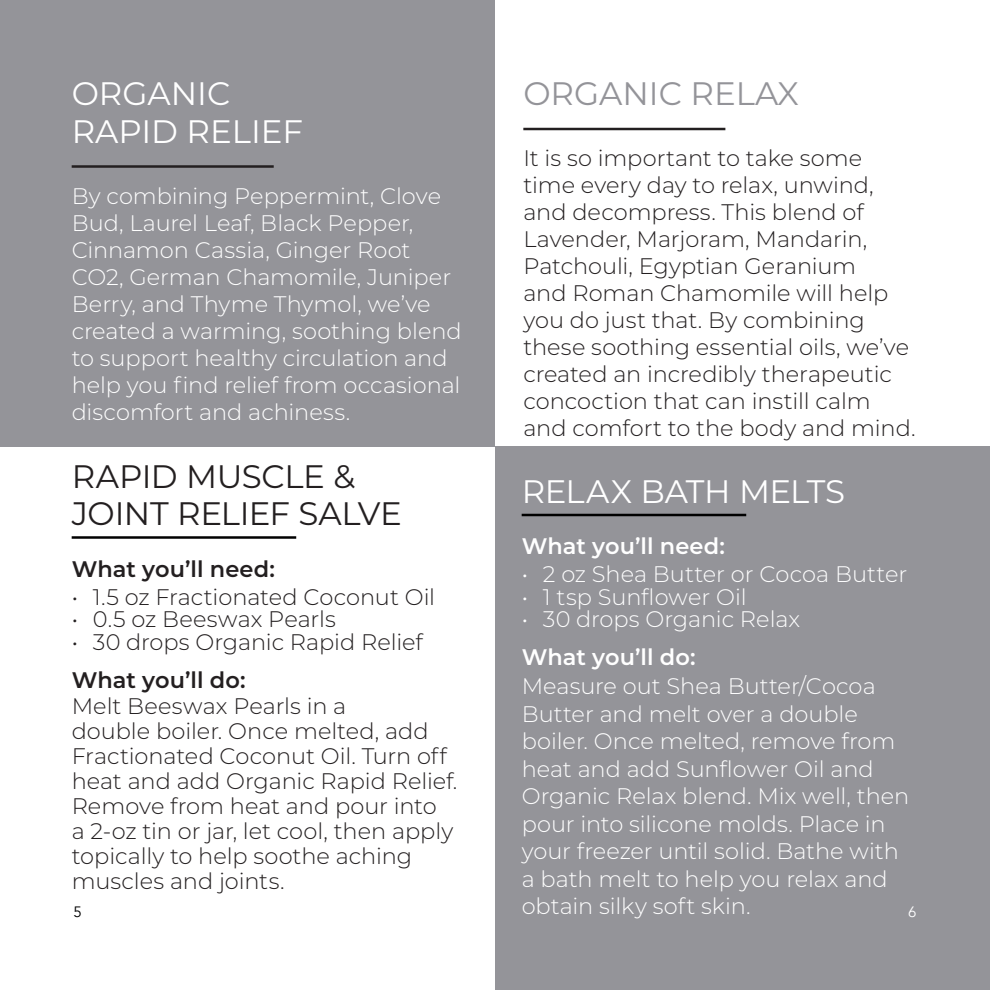
<style>
.page{position:relative;width:990px;height:990px;background:#fff}
.page>*{position:absolute;margin:0;border:0;box-sizing:border-box;transform-origin:0 0}
.H3_More_Recipes{font:32.5px/37.5px "Montserrat";color:#fff}
.H3_More_Recipes-2{font:32.5px/37.5px "Montserrat";letter-spacing:-.01em;color:#231f20}
.t1{font:32.5px "Montserrat";color:#949499}
.Body_Copy{font:300 22.5px/27px "Montserrat";letter-spacing:-.005em;color:#231f20}
.Body_Copy-2{font:300 22.5px/27px "Montserrat";color:#fff}
.Body_Copy_More_Recip{font:300 22.5px/27.5px "Montserrat";color:#fff}
.Body_Copy_More_Recip-2{font:300 22.5px/25px "Montserrat";color:#231f20}
.Body_Copy_More_Recip-3{font:600 22.5px "Montserrat";color:#fff}
.Body_Copy_More_Recip-4{font:600 22.5px "Montserrat";color:#231f20}
.Page_Number{font:15px "Avenir";color:#000}
.Page_Number-2{font:15px "Avenir";color:#fff}
</style>
<div class="page">
<div style="left:495px;top:446px;width:495px;height:544px;background:#949499"></div>
<hr style="left:522px;top:514px;width:224px;height:2px;background:#000">
<hr style="left:72px;top:536px;width:224px;height:3px;background:#000">
<div style="left:0;top:0;width:495px;height:446px;background:#949499"></div>
<hr style="left:523px;top:128px;width:202px;height:2px;background:#231f20">
<hr style="left:72px;top:165px;width:202px;height:3px;background:#231f20">
<h2 class="H3_More_Recipes" style="left:72px;top:74px;width:233px">ORGANIC<br>RAPID RELIEF</h2>
<p class="Body_Copy-2" style="left:72px;top:181px;width:392px">By combining Peppermint, Clove<br>Bud, Laurel Leaf, Black Pepper,<br>Cinnamon Cassia, Ginger Root<br>CO2, German Chamomile, Juniper<br>Berry, and Thyme Thymol, we’ve created a warming, soothing blend to support healthy circulation and help you find relief from occasional discomfort and achiness.</p>
<h2 class="t1" style="left:523px;top:71px;width:277px">ORGANIC RELAX</h2>
<p class="Body_Copy" style="left:523px;top:144px;width:394px">It is so important to take some time every day to relax, unwind, and decompress. This blend of<br>Lavender, Marjoram, Mandarin,<br>Patchouli, Egyptian Geranium<br>and Roman Chamomile will help you do just that. By combining these soothing essential oils, we’ve created an incredibly therapeutic concoction that can instill calm and comfort to the body and mind.</p>
<p class="H3_More_Recipes-2" style="left:72px;top:456px;width:332px">RAPID MUSCLE &amp;<br>JOINT RELIEF SALVE</p>
<p class="Body_Copy_More_Recip-4" style="left:72px;top:553px;width:205px">What you’ll need:</p>
<p class="Body_Copy" style="left:72px;top:583px;width:365px">• 1.5 oz Fractionated Coconut Oil</p>
<p class="Body_Copy" style="left:72px;top:605px;width:266px">• 0.5 oz Beeswax Pearls</p>
<p class="Body_Copy" style="left:72px;top:628px;width:353px">• 30 drops Organic Rapid Relief</p>
<p class="Body_Copy_More_Recip-4" style="left:72px;top:664px;width:175px">What you’ll do:</p>
<p class="Body_Copy_More_Recip-2" style="left:72px;top:693px;width:387px">Melt Beeswax Pearls in a<br>double boiler. Once melted, add<br>Fractionated Coconut Oil. Turn off heat and add Organic Rapid Relief.<br>Remove from heat and pour into<br>a 2-oz tin or jar, let cool, then apply topically to help soothe aching muscles and joints.</p>
<p class="H3_More_Recipes" style="left:522px;top:471px;width:325px">RELAX BATH MELTS</p>
<p class="Body_Copy_More_Recip-3" style="left:522px;top:530px;width:205px">What you’ll need:</p>
<p class="Body_Copy-2" style="left:522px;top:560px;width:387px">• 2 oz Shea Butter or Cocoa Butter</p>
<p class="Body_Copy-2" style="left:522px;top:583px;width:226px">• 1 tsp Sunflower Oil</p>
<p class="Body_Copy-2" style="left:522px;top:605px;width:280px">• 30 drops Organic Relax</p>
<p class="Body_Copy_More_Recip-3" style="left:522px;top:641px;width:175px">What you’ll do:</p>
<p class="Body_Copy_More_Recip" style="left:522px;top:672px;width:389px">Measure out Shea Butter/Cocoa<br>Butter and melt over a double boiler. Once melted, remove from heat and add Sunflower Oil and<br>Organic Relax blend. Mix well, then pour into silicone molds. Place in your freezer until solid. Bathe with a bath melt to help you relax and obtain silky soft skin.</p>
<p class="Page_Number" style="left:73px;top:903px;width:10px">5</p>
<p class="Page_Number-2" style="left:908px;top:903px;width:10px">6</p>
</div>
